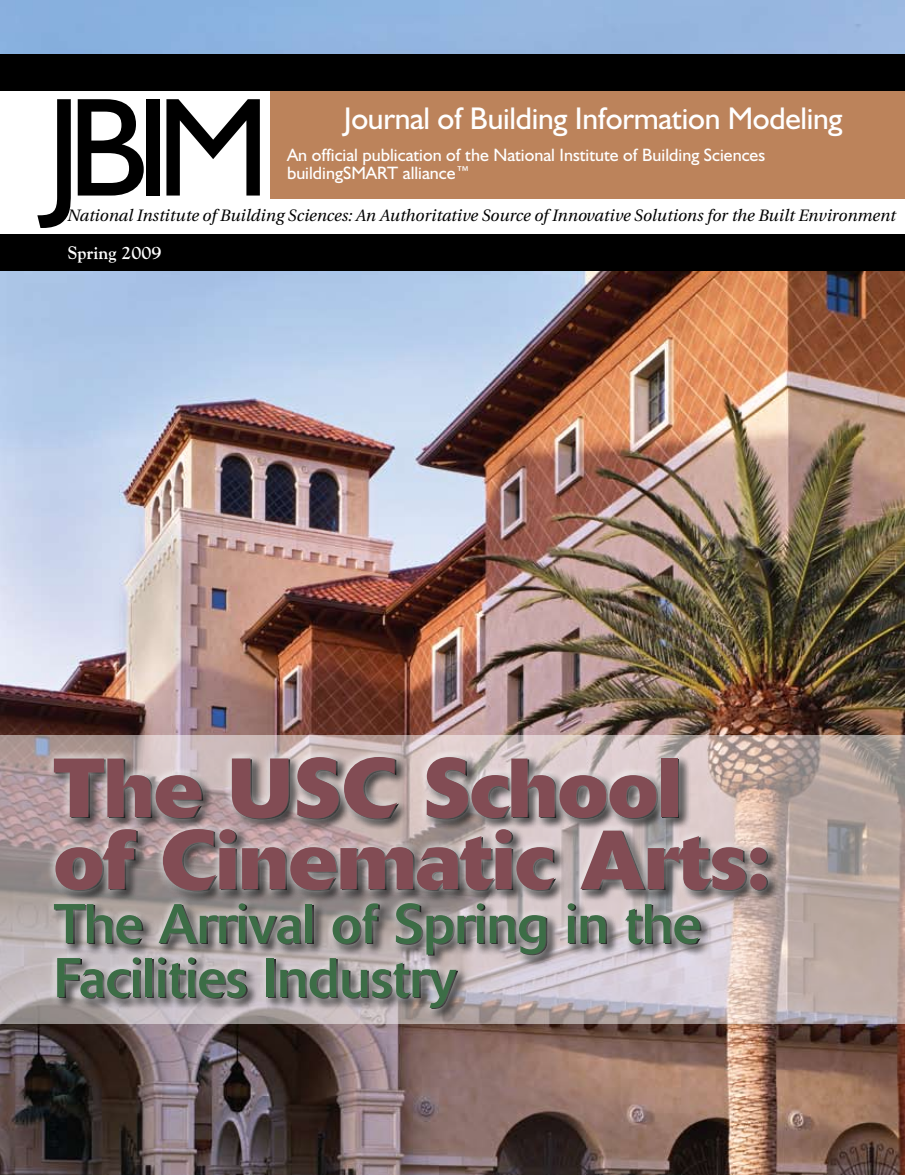
<style>
.page{position:relative;width:905px;height:1175px;background:#fff}
.page>*{position:absolute;margin:0;border:0;box-sizing:border-box;transform-origin:0 0}
.t1{font:141px "Humanist 521 BT";color:#000}
.t2{font:700 82.8px/72px "Delta";color:#824c54}
.t3{font:55.2px/54px "Delta";color:#3c6d46}
.t4{font:31.5px "Humanist 521 BT";letter-spacing:-.01em;color:#fff}
.t5{font:18px/18px "Humanist 521 BT";color:#fff}
.t6{font:700 18px "Goudy";color:#fff}
.t7{font:italic 16.5px "Utopia";color:#000}
</style>
<div class="page">
<img style="left:0;top:0;width:904px;height:1174px">
<svg style="left:0;top:735px;width:904px;height:288px"></svg>
<div style="left:0;top:90px;width:904px;height:144px;background:#fff"></div>
<div style="left:270px;top:90px;width:634px;height:108px;background:#bc835b"></div>
<div style="left:0;top:54px;width:904px;height:36px;background:#000"></div>
<div style="left:0;top:234px;width:904px;height:36px;background:#000"></div>
<div style="left:65px;top:270px;width:99px;height:53px;background:#a8c2e7"></div>
<div style="left:44px;top:747px;width:860px;height:313px;background:#fff;opacity:.75"></div>
<h1 class="t1" style="left:46px;top:61px;width:226px">JBIM</h1>
<p class="t6" style="left:68px;top:242px;width:96px">Spring 2009</p>
<h3 class="t4" style="left:344px;top:99px;width:500px">Journal of Building Information Modeling</h3>
<p class="t5" style="left:287px;top:145px;width:479px">An official publication of the National Institute of Building Sciences buildingSMART alliance™</p>
<p class="t7" style="left:68px;top:206px;width:829px">National Institute of Building Sciences: An Authoritative Source of Innovative Solutions for the Built Environment</p>
<h2 class="t2" style="left:54px;top:751px;width:717px">The USC School of Cinematic Arts:</h2>
<h3 class="t3" style="left:54px;top:897px;width:648px">The Arrival of Spring in the<br>Facilities Industry</h3>
</div>
